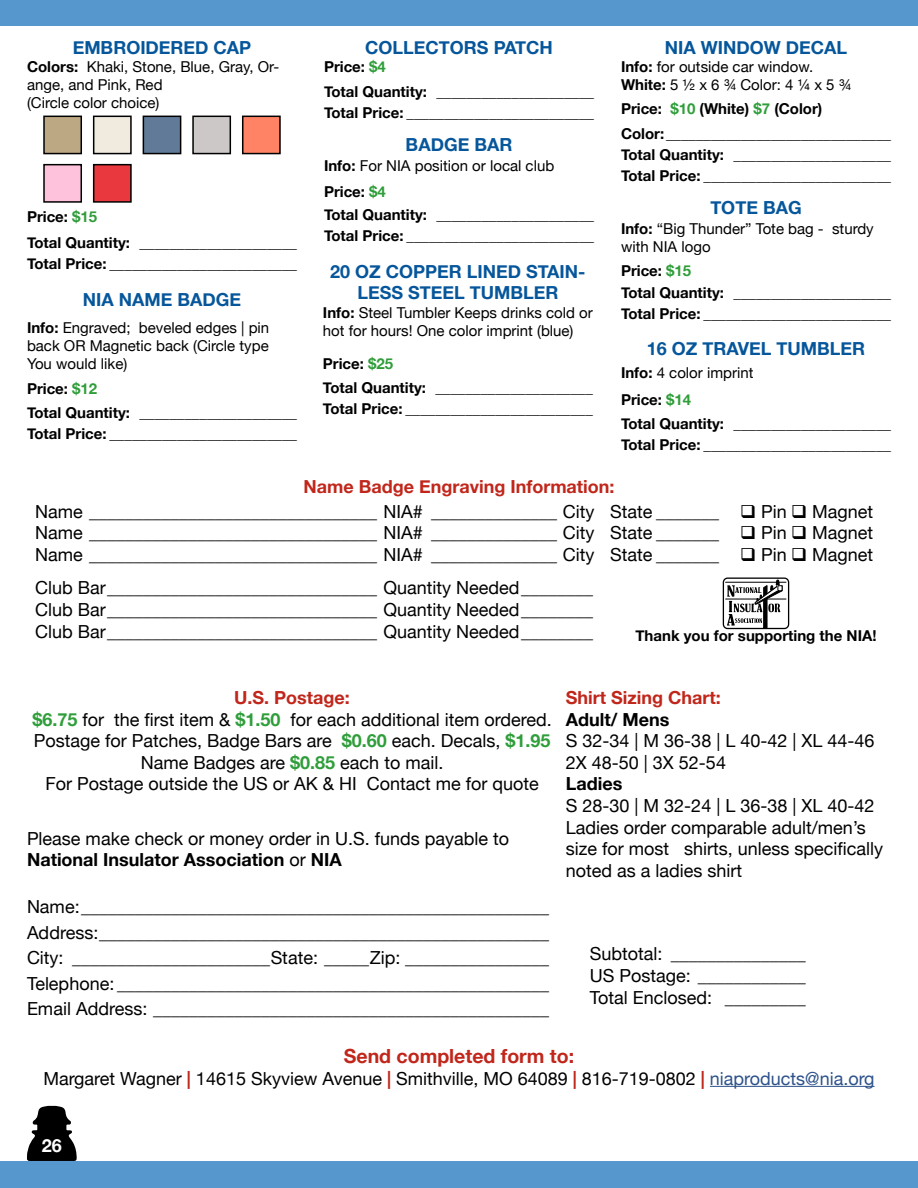
<style>
.page{position:relative;width:918px;height:1188px;background:#fff}
.page>*{position:absolute;margin:0;border:0;box-sizing:border-box;transform-origin:0 0}
.t1{font:700 19.5px "Helvetica Neue";color:#c1261b}
.t2{font:18px/21.6px "Helvetica Neue";color:#000}
.t3{font:700 18px/21.6px "Helvetica Neue";color:#06569b;text-align:center}
.t4{font:700 18px "Helvetica Neue";color:#c1261b}
.t5{font:700 18px "Helvetica Neue";color:#000}
.t6{font:700 18px "Helvetica Neue";color:#fff}
.t7{font:700 15px/21px "Helvetica Neue";color:#000}
.t8{font:15px/18px "Helvetica Neue";color:#000}
.s1{font-weight:700}
.s2{color:#2f9e3a}
.s3{font-weight:700;color:#2f9e3a}
.s4{font-weight:700;color:#c1261b}
.s5{color:#2d528a}
</style>
<div class="page">
<svg style="left:27px;top:1106px;width:50px;height:55px"></svg>
<div style="left:0;top:1161px;width:918px;height:27px;background:#5698cd"></div>
<div style="left:0;top:0;width:918px;height:26px;background:#5698cd"></div>
<div style="left:43px;top:116px;width:39px;height:38px;background:#bca883;border:2px solid #000"></div>
<div style="left:93px;top:116px;width:39px;height:38px;background:#f1eadf;border:2px solid #000"></div>
<div style="left:143px;top:116px;width:38px;height:38px;background:#607a98;border:2px solid #000"></div>
<div style="left:192px;top:116px;width:39px;height:38px;background:#ccc8c7;border:2px solid #000"></div>
<div style="left:242px;top:116px;width:39px;height:38px;background:#ff8364;border:2px solid #000"></div>
<div style="left:43px;top:164px;width:39px;height:39px;background:#ffc2dc;border:2px solid #000"></div>
<div style="left:93px;top:164px;width:39px;height:39px;background:#e9393f;border:2px solid #000"></div>
<div style="left:723px;top:578px;width:66px;height:51px;border:1px solid #000;border-radius:4px"></div>
<hr style="left:726px;top:599px;width:60px;height:1px;background:#000">
<hr style="left:726px;top:582px;width:60px;height:1px;background:#000">
<svg style="left:727px;top:577px;width:56px;height:52px"></svg>
<hr style="left:710px;top:1086px;width:165px;height:1px;background:#2d528a">
<p class="t3" style="left:73px;top:38px;width:180px">EMBROIDERED CAP</p>
<p class="t8" style="left:27px;top:59px;width:254px"><span class="s1">Colors:</span> Khaki, Stone, Blue, Gray, Or&shy;ange, and Pink, Red<br>(Circle color choice)</p>
<p class="t7" style="left:27px;top:203px;width:271px;line-height:26.8px">Price: <span class="s2">$15<br></span>Total Quantity: _____________________</p>
<p class="t7" style="left:27px;top:254px;width:271px">Total Price: _________________________</p>
<p class="t3" style="left:83px;top:289px;width:160px">NIA NAME BADGE</p>
<p class="t8" style="left:27px;top:320px;width:244px;text-align:justify"><span class="s1">Info:</span> Engraved; beveled edges | pin back OR Magnetic back (Circle type You would like)</p>
<p class="t7" style="left:27px;top:378px;width:271px;line-height:23.7px">Price: <span class="s2">$12<br></span>Total Quantity: _____________________</p>
<p class="t7" style="left:27px;top:424px;width:271px">Total Price: _________________________</p>
<p class="t3" style="left:365px;top:38px;width:189px">COLLECTORS PATCH</p>
<p class="t7" style="left:324px;top:55px;width:271px;line-height:25.2px">Price: <span class="s2">$4<br></span>Total Quantity: _____________________</p>
<p class="t7" style="left:324px;top:103px;width:271px">Total Price: _________________________</p>
<p class="t3" style="left:406px;top:134px;width:108px">BADGE BAR</p>
<p class="t8" style="left:324px;top:153px;width:232px;line-height:26.4px"><span class="s1">Info:</span> For NIA position or local club<br><span class="s1">Price:</span> <span class="s3">$4</span></p>
<p class="t7" style="left:324px;top:205px;width:271px">Total Quantity: _____________________<br>Total Price: _________________________</p>
<p class="t3" style="left:330px;top:261px;width:257px">20 OZ COPPER LINED STAIN-<br>LESS STEEL TUMBLER</p>
<p class="t8" style="left:323px;top:305px;width:271px"><span class="s1">Info:</span> Steel Tumbler Keeps drinks cold or hot for hours! One color imprint (blue)</p>
<p class="t7" style="left:323px;top:353px;width:72px">Price: <span class="s2">$25</span></p>
<p class="t7" style="left:323px;top:377px;width:271px">Total Quantity: _____________________<br>Total Price: _________________________</p>
<p class="t3" style="left:665px;top:38px;width:184px">NIA WINDOW DECAL</p>
<p class="t8" style="left:621px;top:59px;width:232px"><span class="s1">Info:</span> for outside car window.<br><span class="s1">White:</span> 5 ½ x 6 ¾ Color: 4 ¼ x 5 ¾</p>
<p class="t7" style="left:621px;top:97px;width:271px;line-height:24.6px">Price: <span class="s2">$10</span> (White) <span class="s2">$7</span> (Color)<br>Color: ______________________________</p>
<p class="t7" style="left:621px;top:144px;width:271px">Total Quantity: _____________________<br>Total Price: _________________________</p>
<p class="t3" style="left:710px;top:197px;width:93px">TOTE BAG</p>
<p class="t8" style="left:621px;top:220px;width:254px"><span class="s1">Info:</span> “Big Thunder” Tote bag - sturdy with NIA logo</p>
<p class="t7" style="left:621px;top:260px;width:271px;line-height:22.5px">Price: <span class="s2">$15<br></span>Total Quantity: _____________________</p>
<p class="t7" style="left:621px;top:304px;width:271px">Total Price: _________________________</p>
<p class="t3" style="left:647px;top:338px;width:220px">16 OZ TRAVEL TUMBLER</p>
<p class="t8" style="left:621px;top:364px;width:134px"><span class="s1">Info:</span> 4 color imprint</p>
<p class="t7" style="left:621px;top:389px;width:72px">Price: <span class="s2">$14</span></p>
<p class="t7" style="left:621px;top:413px;width:271px">Total Quantity: _____________________<br>Total Price: _________________________</p>
<p class="t2" style="left:35px;top:476px;width:840px;line-height:24.5px;text-align:center"><span class="s4">Name Badge Engraving Information:<br></span>Name ________________________________ NIA# ______________ City State _______ ❑ Pin ❑ Magnet</p>
<p class="t2" style="left:35px;top:523px;width:840px">Name ________________________________ NIA# ______________ City State _______ ❑ Pin ❑ Magnet<br>Name ________________________________ NIA# ______________ City State _______ ❑ Pin ❑ Magnet</p>
<p class="t2" style="left:35px;top:578px;width:559px;text-align:justify">Club Bar ______________________________ Quantity Needed ________ Club Bar ______________________________ Quantity Needed ________ Club Bar ______________________________ Quantity Needed ________</p>
<p class="t7" style="left:635px;top:625px;width:243px">Thank you for supporting the NIA!</p>
<p class="t2" style="left:32px;top:688px;width:521px;text-align:center"><span class="s4">U.S. Postage:<br></span><span class="s3">$6.75</span> for the first item &amp; <span class="s3">$1.50</span> for each additional item ordered.<br>Postage for Patches, Badge Bars are <span class="s3">$0.60</span> each. Decals, <span class="s3">$1.95<br></span>Name Badges are <span class="s3">$0.85</span> each to mail.<br>For Postage outside the US or AK &amp; HI Contact me for quote</p>
<p class="t4" style="left:566px;top:683px;width:157px">Shirt Sizing Chart:</p>
<p class="t5" style="left:566px;top:705px;width:105px">Adult/ Mens</p>
<p class="t2" style="left:566px;top:731px;width:310px">S 32-34 | M 36-38 | L 40-42 | XL 44-46<br>2X 48-50 | 3X 52-54</p>
<p class="t5" style="left:566px;top:770px;width:58px">Ladies</p>
<p class="t2" style="left:566px;top:796px;width:319px">S 28-30 | M 32-24 | L 36-38 | XL 40-42<br>Ladies order comparable adult/men’s size for most shirts, unless specifically noted as a ladies shirt</p>
<p class="t2" style="left:27px;top:828px;width:484px">Please make check or money order in U.S. funds payable to<br><span class="s1">National Insulator Association</span> or <span class="s1">NIA</span></p>
<p class="t2" style="left:27px;top:895px;width:524px;line-height:25.5px;text-align:justify">Name: ____________________________________________________ Address: __________________________________________________ City: ______________________State: _____Zip: ________________ Telephone: ________________________________________________ Email Address: ____________________________________________</p>
<p class="t2" style="left:590px;top:944px;width:218px;text-align:justify">Subtotal: _______________ US Postage: ____________ Total Enclosed: _________</p>
<p class="t1" style="left:344px;top:1041px;width:232px">Send completed form to:</p>
<p class="t2" style="left:43px;top:1068px;width:833px">Margaret Wagner <span class="s4">|</span> 14615 Skyview Avenue <span class="s4">|</span> Smithville, MO 64089 <span class="s4">|</span> 816-719-0802 <span class="s4">|</span> <span class="s5">niaproducts@nia.org</span></p>
<p class="t6" style="left:42px;top:1132px;width:22px">26</p>
</div>
